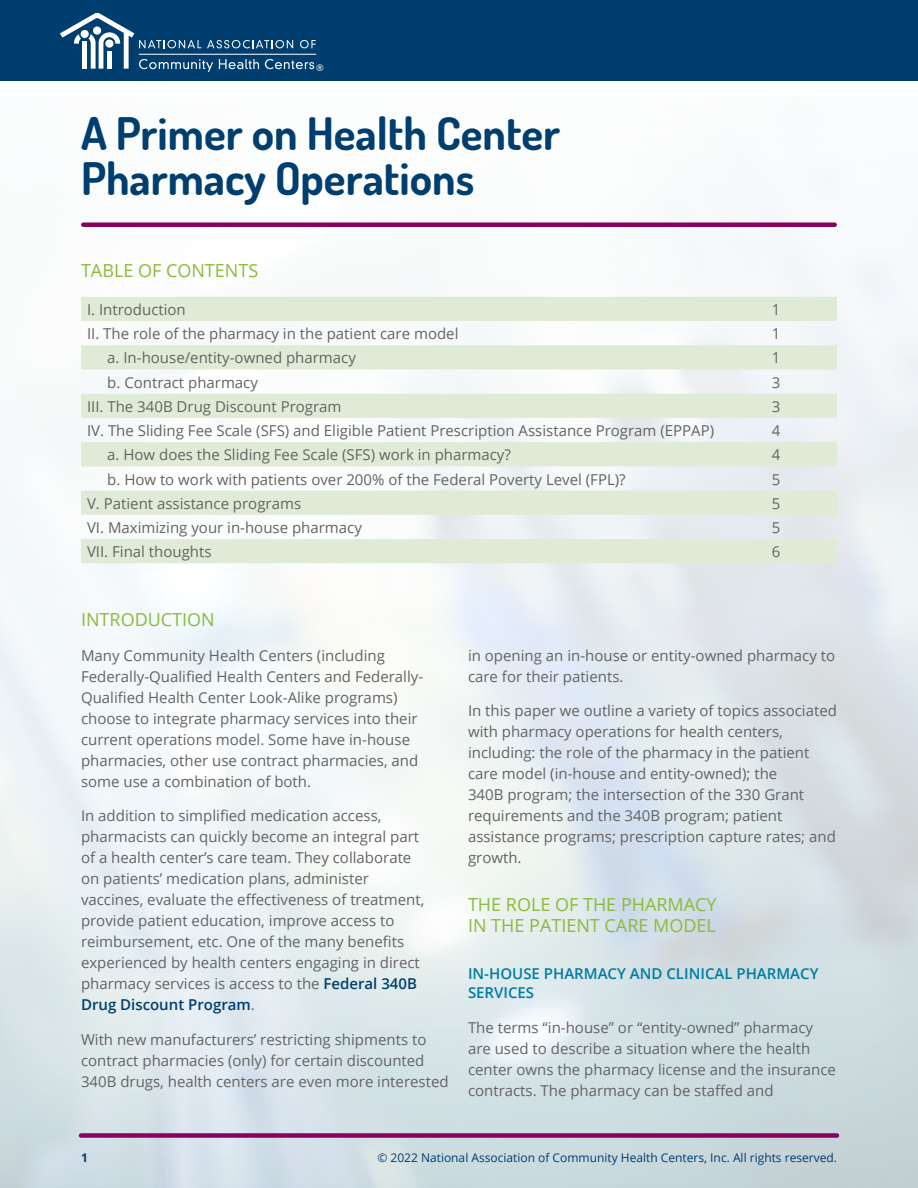
<style>
.page{position:relative;width:918px;height:1188px;background:#fff}
.page>*{position:absolute;margin:0;border:0;box-sizing:border-box;transform-origin:0 0}
.t1{font:700 45px/45px "Dosis";color:#003e6f}
.B_HEAD{font:18px/21px "Open Sans";color:#8cba39}
.TEXT{font:18px "Open Sans";color:#8cba39}
.TEXT-2{font:15px/21px "Open Sans";color:#636363}
.D_HEAD__red{font:600 15px/19.5px "Open Sans";color:#007ca2}
.t2{font:12px "Open Sans";color:#003e6f}
.t3{font:700 12px "Open Sans";color:#003e6f}
.t4{font:9.3px "Open Sans";color:#fff}
.s1{font-weight:600;color:#003e6f}
</style>
<div class="page">
<img style="left:0;top:222px;width:918px;height:966px">
<div style="left:81px;top:1133px;width:756px;height:5px;background:#8a005c"></div>
<div style="left:0;top:0;width:918px;height:81px;background:#003e6f"></div>
<svg style="left:60px;top:13px;width:256px;height:59px"></svg>
<hr style="left:139px;top:54px;width:177px;height:1px;background:#fff">
<div style="left:83px;top:222px;width:752px;height:5px;background:#8a005c"></div>
<svg style="left:81px;top:297px;width:756px;height:266px;fill:#e0ebd7"></svg>
<p class="t4" style="left:316px;top:62px;width:9px">®</p>
<p class="t1" style="left:81px;top:111px;width:481px">A Primer on Health Center<br>Pharmacy Operations</p>
<p class="B_HEAD" style="left:81px;top:260px;width:179px">TABLE OF CONTENTS</p>
<p class="TEXT-2" style="left:87px;top:299px;width:100px">I. Introduction</p>
<p class="TEXT-2" style="left:772px;top:299px;width:10px">1</p>
<p class="TEXT-2" style="left:87px;top:323px;width:373px">II. The role of the pharmacy in the patient care model</p>
<p class="TEXT-2" style="left:772px;top:323px;width:10px">1</p>
<p class="TEXT-2" style="left:107px;top:347px;width:250px">a. In-house/entity-owned pharmacy</p>
<p class="TEXT-2" style="left:772px;top:347px;width:10px">1</p>
<p class="TEXT-2" style="left:107px;top:371px;width:152px">b. Contract pharmacy</p>
<p class="TEXT-2" style="left:772px;top:371px;width:10px">3</p>
<p class="TEXT-2" style="left:87px;top:396px;width:256px">III. The 340B Drug Discount Program</p>
<p class="TEXT-2" style="left:772px;top:396px;width:10px">3</p>
<p class="TEXT-2" style="left:87px;top:420px;width:629px">IV. The Sliding Fee Scale (SFS) and Eligible Patient Prescription Assistance Program (EPPAP)</p>
<p class="TEXT-2" style="left:772px;top:420px;width:10px">4</p>
<p class="TEXT-2" style="left:107px;top:444px;width:405px">a. How does the Sliding Fee Scale (SFS) work in pharmacy?</p>
<p class="TEXT-2" style="left:772px;top:444px;width:10px">4</p>
<p class="TEXT-2" style="left:107px;top:468px;width:520px">b. How to work with patients over 200% of the Federal Poverty Level (FPL)?</p>
<p class="TEXT-2" style="left:772px;top:468px;width:10px">5</p>
<p class="TEXT-2" style="left:87px;top:493px;width:216px">V. Patient assistance programs</p>
<p class="TEXT-2" style="left:772px;top:493px;width:10px">5</p>
<p class="TEXT-2" style="left:87px;top:517px;width:276px">VI. Maximizing your in-house pharmacy</p>
<p class="TEXT-2" style="left:772px;top:517px;width:10px">5</p>
<p class="TEXT-2" style="left:87px;top:541px;width:126px">VII. Final thoughts</p>
<p class="TEXT-2" style="left:772px;top:541px;width:10px">6</p>
<p class="TEXT" style="left:81px;top:607px;width:135px">INTRODUCTION</p>
<p class="TEXT-2" style="left:81px;top:644px;width:344px">Many Community Health Centers (including Federally-Qualified Health Centers and Federally-Qualified Health Center Look-Alike programs) choose to integrate pharmacy services into their current operations model. Some have in-house pharmacies, other use contract pharmacies, and some use a combination of both.</p>
<p class="TEXT-2" style="left:81px;top:805px;width:345px">In addition to simplified medication access, pharmacists can quickly become an integral part of a health center’s care team. They collaborate on patients’ medication plans, administer vaccines, evaluate the effectiveness of treatment, provide patient education, improve access to reimbursement, etc. One of the many benefits experienced by health centers engaging in direct pharmacy services is access to the <span class="s1">Federal 340B Drug Discount Program</span>.</p>
<p class="TEXT-2" style="left:81px;top:1028px;width:369px">With new manufacturers’ restricting shipments to contract pharmacies (only) for certain discounted<br>340B drugs, health centers are even more interested</p>
<p class="TEXT-2" style="left:468px;top:644px;width:369px">in opening an in-house or entity-owned pharmacy to care for their patients.</p>
<p class="TEXT-2" style="left:468px;top:700px;width:370px">In this paper we outline a variety of topics associated with pharmacy operations for health centers, including: the role of the pharmacy in the patient care model (in-house and entity-owned); the<br>340B program; the intersection of the 330 Grant requirements and the 340B program; patient assistance programs; prescription capture rates; and growth.</p>
<p class="B_HEAD" style="left:468px;top:894px;width:250px">THE ROLE OF THE PHARMACY<br>IN THE PATIENT CARE MODEL</p>
<p class="D_HEAD__red" style="left:468px;top:963px;width:352px">IN-HOUSE PHARMACY AND CLINICAL PHARMACY<br>SERVICES</p>
<p class="TEXT-2" style="left:468px;top:1016px;width:369px">The terms “in-house” or “entity-owned” pharmacy are used to describe a situation where the health center owns the pharmacy license and the insurance contracts. The pharmacy can be staffed and</p>
<p class="t3" style="left:81px;top:1149px;width:8px">1</p>
<p class="t2" style="left:377px;top:1150px;width:461px">© 2022 National Association of Community Health Centers, Inc. All rights reserved.</p>
</div>
